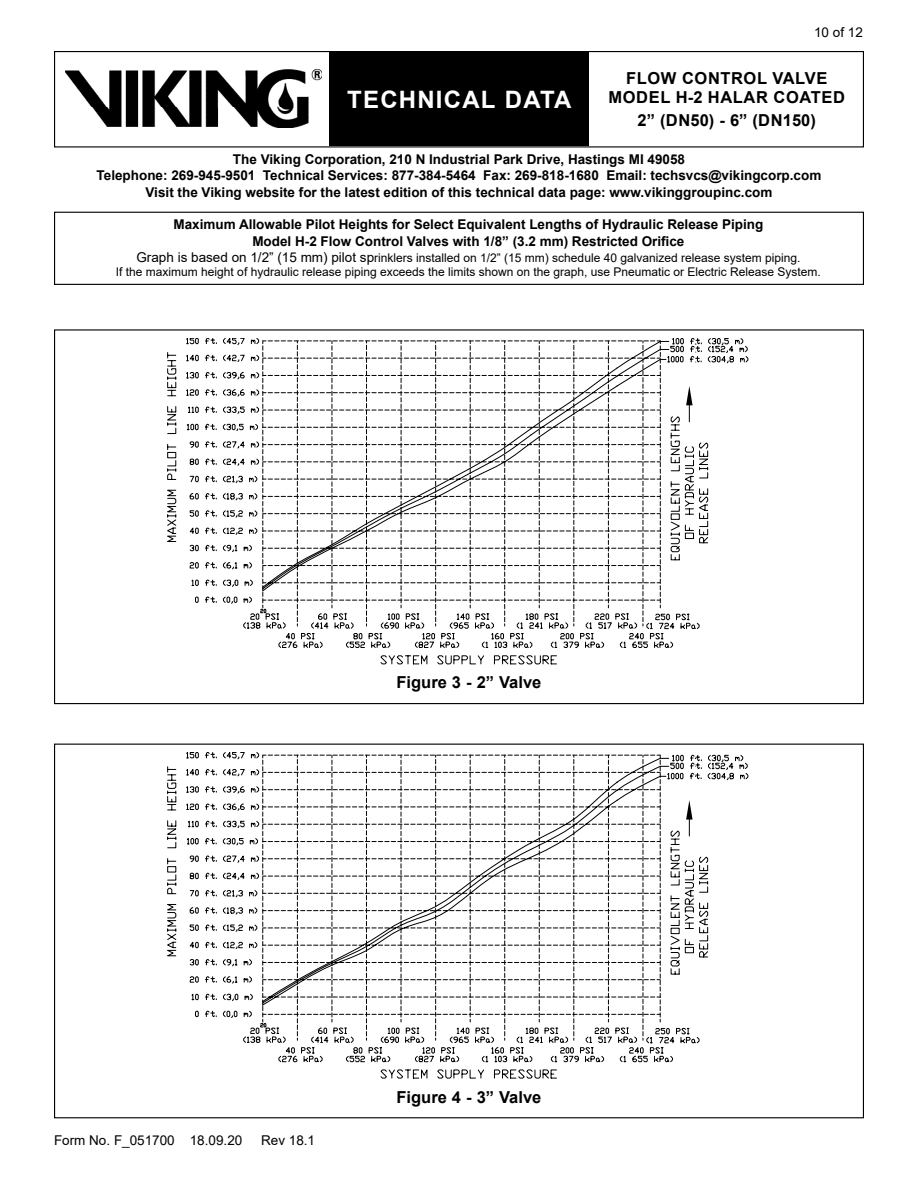
<style>
.page{position:relative;width:918px;height:1188px;background:#fff}
.page>*{position:absolute;margin:0;border:0;box-sizing:border-box;transform-origin:0 0}
.t1{font:700 24px "Arial";letter-spacing:.05em;color:#fff}
.t2{font:700 16.5px/19.5px "Arial";letter-spacing:.02em;color:#000;text-align:center}
.t3{font:700 16.5px "Arial";color:#000}
.t4{font:700 13.5px/16.2px "Arial";color:#000;text-align:center}
.t5{font:13.5px "Arial";color:#000}
.t6{font:12px/14.4px "Arial";color:#000;text-align:center}
.s1{font-size:13.5px}
</style>
<div class="page">
<div style="left:54px;top:51px;width:810px;height:96px;border:1px solid #000"></div>
<div style="left:329px;top:52px;width:260px;height:94px;background:#000"></div>
<img style="left:65px;top:70px;width:256px;height:57px">
<div style="left:54px;top:212px;width:810px;height:73px;border:1px solid #000"></div>
<svg style="left:186px;top:752px;width:474px;height:327px"></svg>
<svg style="left:167px;top:755px;width:269px;height:288px"></svg>
<svg style="left:234px;top:943px;width:221px;height:119px"></svg>
<svg style="left:435px;top:906px;width:1px;height:12px"></svg>
<svg style="left:456px;top:754px;width:292px;height:308px"></svg>
<svg style="left:470px;top:882px;width:1px;height:12px"></svg>
<svg style="left:504px;top:857px;width:186px;height:205px"></svg>
<svg style="left:686px;top:800px;width:7px;height:36px"></svg>
<svg style="left:698px;top:856px;width:11px;height:102px"></svg>
<svg style="left:186px;top:338px;width:371px;height:327px"></svg>
<svg style="left:167px;top:340px;width:269px;height:280px"></svg>
<svg style="left:234px;top:529px;width:221px;height:119px"></svg>
<svg style="left:435px;top:492px;width:1px;height:12px"></svg>
<svg style="left:456px;top:338px;width:292px;height:310px"></svg>
<svg style="left:470px;top:468px;width:220px;height:180px"></svg>
<svg style="left:504px;top:444px;width:1px;height:12px"></svg>
<svg style="left:686px;top:386px;width:7px;height:36px"></svg>
<svg style="left:698px;top:442px;width:12px;height:101px"></svg>
<h1 class="t1" style="left:347px;top:83px;width:226px">TECHNICAL DATA</h1>
<p class="t5" style="left:814px;top:23px;width:50px">10 of 12</p>
<p class="t2" style="left:609px;top:68px;width:238px">FLOW CONTROL VALVE<br>MODEL H-2 HALAR COATED</p>
<p class="t2" style="left:638px;top:111px;width:180px">2” (DN50) - 6” (DN150)</p>
<p class="t4" style="left:97px;top:152px;width:726px">The Viking Corporation, 210 N Industrial Park Drive, Hastings MI 49058<br>Telephone: 269-945-9501 Technical Services: 877-384-5464 Fax: 269-818-1680 Email: techsvcs@vikingcorp.com<br>Visit the Viking website for the latest edition of this technical data page: www.vikinggroupinc.com</p>
<p class="t4" style="left:174px;top:217px;width:591px">Maximum Allowable Pilot Heights for Select Equivalent Lengths of Hydraulic Release Piping<br>Model H-2 Flow Control Valves with 1/8” (3.2 mm) Restricted Orifice</p>
<p class="t6" style="left:116px;top:250px;width:706px"><span class="s1">Graph is based on 1/2” (15 mm) pilot sp</span>rinklers installed on 1/2” (15 mm) schedule 40 galvanized release system piping.<br>If the maximum height of hydraulic release piping exceeds the limits shown on the graph, use Pneumatic or Electric Release System.</p>
<p class="t3" style="left:397px;top:671px;width:146px">Figure 3 - 2” Valve</p>
<p class="t5" style="left:54px;top:1131px;width:190px">Form No. F_051700 18.09.20</p>
<p class="t5" style="left:261px;top:1131px;width:56px">Rev 18.1</p>
<p class="t3" style="left:397px;top:1085px;width:146px">Figure 4 - 3” Valve</p>
</div>
